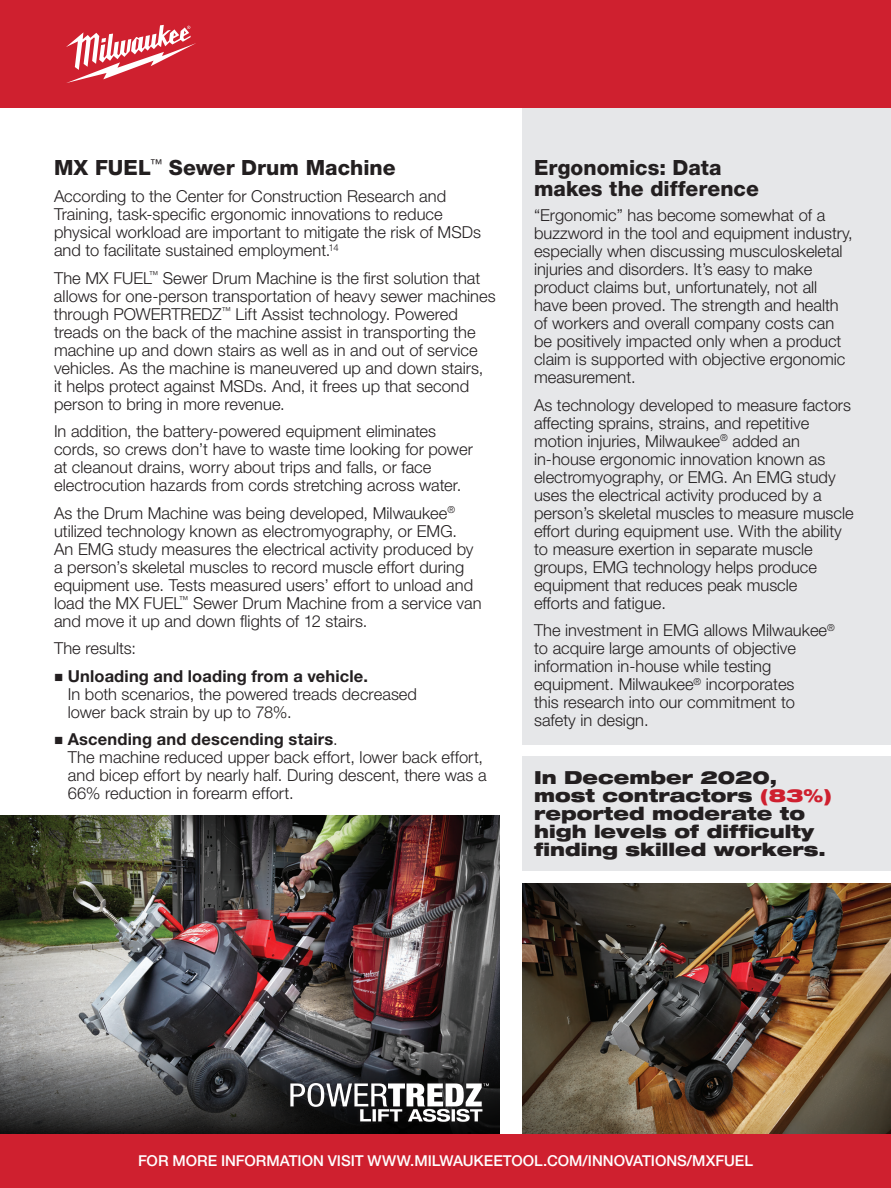
<style>
.page{position:relative;width:891px;height:1188px;background:#fff}
.page>*{position:absolute;margin:0;border:0;box-sizing:border-box;transform-origin:0 0}
.t1{font:800 21px/21px "Helvetica Neue LT Std";color:#231f20}
.t2{font:900 expanded 18px/18px "Helvetica Neue LT Std";color:#231f20}
.t3{font:300 16.5px/18px "Helvetica Neue LT Std";color:#231f20}
.t4{font:500 15px "Helvetica Neue LT Std";color:#fff}
.s1{font-weight:700}
.s2{color:#cf202f}
</style>
<div class="page">
<div style="left:0;top:0;width:891px;height:108px;background:#cf202f"></div>
<svg style="left:66px;top:25px;width:130px;height:58px"></svg>
<div style="left:0;top:1134px;width:891px;height:54px;background:#cf202f"></div>
<img style="left:522px;top:883px;width:369px;height:251px">
<div style="left:522px;top:108px;width:369px;height:636px;background:#e6e7e9"></div>
<img style="left:0;top:815px;width:500px;height:229px">
<svg style="left:0;top:1044px;width:500px;height:90px;background:#454647"></svg>
<div style="left:357px;top:1105px;width:129px;height:20px;background:#090909"></div>
<div style="left:287px;top:1080px;width:198px;height:30px;background:#231f20;opacity:.8"></div>
<div style="left:480px;top:1080px;width:12px;height:10px;background:#231f20;opacity:.8"></div>
<svg style="left:290px;top:1083px;width:199px;height:39px"></svg>
<div style="left:522px;top:756px;width:369px;height:115px;background:#e6e7e9"></div>
<p class="t1" style="left:54px;top:157px;width:343px">MX FUEL<sup>™</sup> Sewer Drum Machine</p>
<p class="t3" style="left:54px;top:187px;width:429px">According to the Center for Construction Research and Training, task-specific ergonomic innovations to reduce physical workload are important to mitigate the risk of MSDs and to facilitate sustained employment.<sup>14</sup></p>
<p class="t3" style="left:54px;top:269px;width:443px">The MX FUEL<sup>™</sup> Sewer Drum Machine is the first solution that allows for one-person transportation of heavy sewer machines through POWERTREDZ<sup>™</sup> Lift Assist technology. Powered treads on the back of the machine assist in transporting the machine up and down stairs as well as in and out of service vehicles. As the machine is maneuvered up and down stairs,<br>it helps protect against MSDs. And, it frees up that second person to bring in more revenue.</p>
<p class="t3" style="left:54px;top:422px;width:420px">In addition, the battery-powered equipment eliminates cords, so crews don’t have to waste time looking for power at cleanout drains, worry about trips and falls, or face electrocution hazards from cords stretching across water.</p>
<p class="t3" style="left:54px;top:503px;width:429px">As the Drum Machine was being developed, Milwaukee<sup>® </sup>utilized technology known as electromyography, or EMG.<br>An EMG study measures the electrical activity produced by a person’s skeletal muscles to record muscle effort during equipment use. Tests measured users’ effort to unload and load the MX FUEL<sup>™</sup> Sewer Drum Machine from a service van and move it up and down flights of 12 stairs.</p>
<p class="t3" style="left:54px;top:639px;width:83px">The results:</p>
<p class="t3" style="left:68px;top:666px;width:351px;text-indent:-14px">■ <span class="s1">Unloading and loading from a vehicle.<br></span>In both scenarios, the powered treads decreased lower back strain by up to 78%.</p>
<p class="t3" style="left:68px;top:730px;width:420px;text-indent:-14px">■ <span class="s1">Ascending and descending stairs</span>.<br>The machine reduced upper back effort, lower back effort, and bicep effort by nearly half. During descent, there was a 66% reduction in forearm effort.</p>
<p class="t1" style="left:534px;top:157px;width:226px">Ergonomics: Data makes the difference</p>
<p class="t3" style="left:534px;top:206px;width:320px">“Ergonomic” has become somewhat of a buzzword in the tool and equipment industry, especially when discussing musculoskeletal injuries and disorders. It’s easy to make product claims but, unfortunately, not all have been proved. The strength and health of workers and overall company costs can be positively impacted only when a product claim is supported with objective ergonomic measurement.</p>
<p class="t3" style="left:534px;top:395px;width:321px">As technology developed to measure factors affecting sprains, strains, and repetitive motion injuries, Milwaukee<sup>®</sup> added an in-house ergonomic innovation known as electromyography, or EMG. An EMG study uses the electrical activity produced by a person’s skeletal muscles to measure muscle effort during equipment use. With the ability to measure exertion in separate muscle groups, EMG technology helps produce equipment that reduces peak muscle<br>efforts and fatigue.</p>
<p class="t3" style="left:534px;top:621px;width:302px">The investment in EMG allows Milwaukee<sup>® </sup>to acquire large amounts of objective information in-house while testing equipment. Milwaukee<sup>®</sup> incorporates<br>this research into our commitment to safety in design.</p>
<p class="t2" style="left:534px;top:768px;width:300px">In December 2020, most contractors <span class="s2">(83%) </span>reported moderate to high levels of difficulty finding skilled workers.</p>
<p class="t4" style="left:138px;top:1152px;width:616px">FOR MORE INFORMATION VISIT WWW.MILWAUKEETOOL.COM/INNOVATIONS/MXFUEL</p>
</div>
